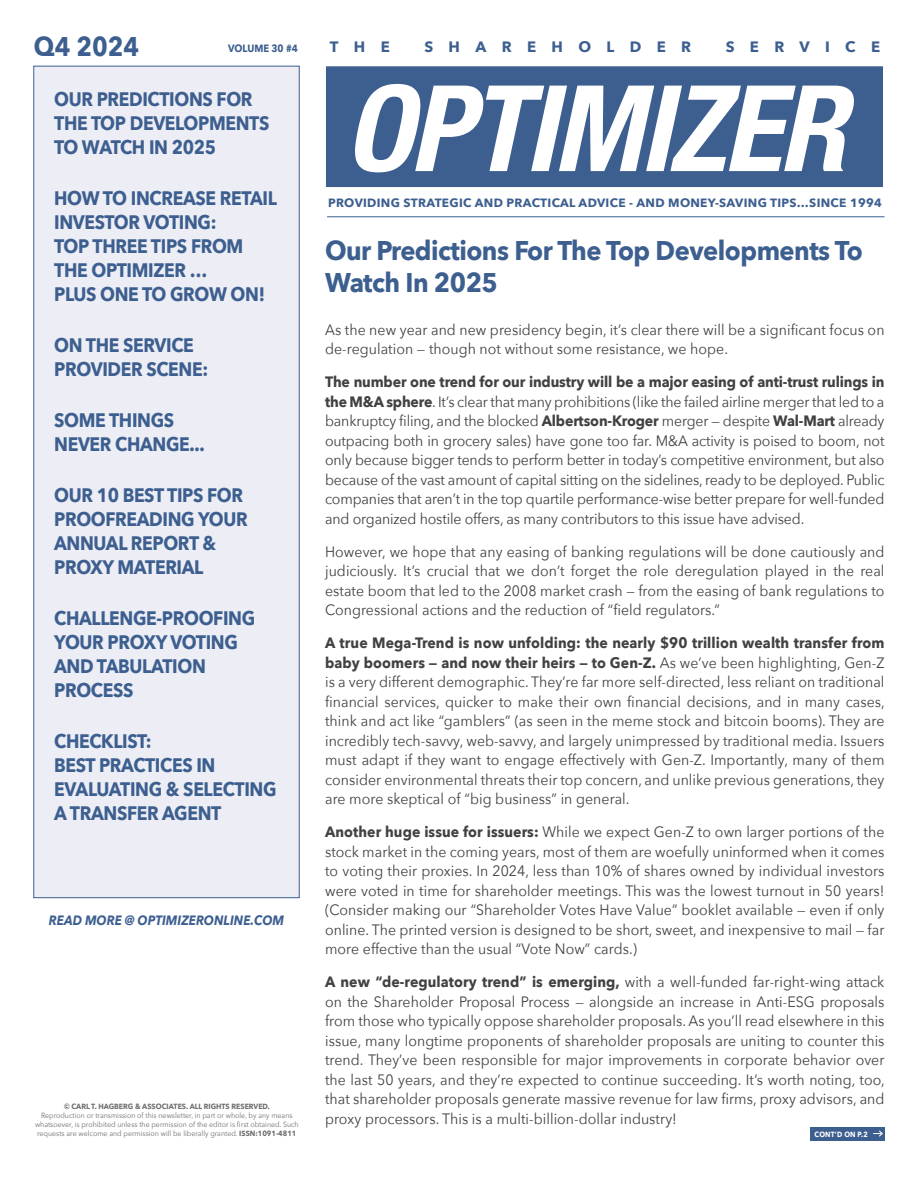
<style>
.page{position:relative;width:918px;height:1188px;background:#fff}
.page>*{position:absolute;margin:0;border:0;box-sizing:border-box;transform-origin:0 0}
.t1{font:700 27px/31.5px "Avenir Next";letter-spacing:-.02em;color:#3d5f90;scale:.94 1}
.t2{font:700 27px "Avenir Next";letter-spacing:-.02em;color:#3d5f90;scale:.9 1}
.t3{font:700 19.5px/24px "Avenir Next";letter-spacing:-.02em;color:#3d5f90;scale:.9 1}
.t4{font:15px/19.5px "Avenir Next";letter-spacing:.005em;color:#414042;text-align:justify;scale:.94 1}
.t5{font:700 15px "Avenir Next";letter-spacing:1.025em;color:#3d5f90}
.t6{font:italic 700 13.5px "Avenir Next";color:#3d5f90;scale:.9 1}
.t7{font:700 12px "Avenir Next";letter-spacing:.025em;color:#3d5f90}
.t8{font:700 10.5px "Avenir Next";color:#3d5f90;scale:.9 1}
.t9{font:7.5px/9px "Avenir Next";color:#6d6e71;text-align:center;scale:.94 1}
.t10{font:700 7.5px "Avenir Next";color:#6d6e71;scale:.94 1}
.t11{font:700 7.5px "Avenir Next";letter-spacing:.025em;color:#fff;scale:.9 1}
.s1{font-weight:700}
</style>
<div class="page">
<div style="left:326px;top:66px;width:557px;height:121px;background:#3d5f90;border:2px solid #3d5f90"></div>
<div style="left:34px;top:66px;width:265px;height:832px;background:#edeef5"></div>
<hr style="left:327px;top:216px;width:558px;height:1px;background:#3d5f90">
<svg style="left:355px;top:84px;width:499px;height:88px;fill:#fff"></svg>
<div style="left:810px;top:1127px;width:75px;height:13px;background:#3d5f90"></div>
<svg style="left:873px;top:1130px;width:10px;height:7px"></svg>
<h1 class="t2" style="left:34px;top:23px;width:119px">Q4 2024</h1>
<p class="t8" style="left:228px;top:39px;width:79px">VOLUME 30 #4</p>
<h2 class="t3" style="left:54px;top:87px;width:241px">OUR PREDICTIONS FOR<br>THE TOP DEVELOPMENTS<br>TO WATCH IN 2025</h2>
<h2 class="t3" style="left:54px;top:186px;width:249px">HOW TO INCREASE RETAIL<br>INVESTOR VOTING:<br>TOP THREE TIPS FROM<br>THE OPTIMIZER …<br>PLUS ONE TO GROW ON!</h2>
<h2 class="t3" style="left:54px;top:333px;width:173px">ON THE SERVICE<br>PROVIDER SCENE:</h2>
<h2 class="t3" style="left:54px;top:408px;width:169px">SOME THINGS<br>NEVER CHANGE...</h2>
<h2 class="t3" style="left:54px;top:483px;width:217px">OUR 10 BEST TIPS FOR<br>PROOFREADING YOUR<br>ANNUAL REPORT &amp;<br>PROXY MATERIAL</h2>
<h2 class="t3" style="left:54px;top:606px;width:225px">CHALLENGE-PROOFING<br>YOUR PROXY VOTING<br>AND TABULATION<br>PROCESS</h2>
<h2 class="t3" style="left:54px;top:729px;width:249px">CHECKLIST:<br>BEST PRACTICES IN<br>EVALUATING &amp; SELECTING<br>A TRANSFER AGENT</h2>
<p class="t6" style="left:49px;top:908px;width:263px">READ MORE @ OPTIMIZERONLINE.COM</p>
<p class="t10" style="left:64px;top:1099px;width:220px">© CARL T. HAGBERG &amp; ASSOCIATES. ALL RIGHTS RESERVED.</p>
<p class="t9" style="left:35px;top:1110px;width:282px">Reproduction or transmission of this newsletter, in part or whole, by any means whatsoever, is prohibited unless the permission of the editor is first obtained. Such requests are welcome and permission will be liberally granted. <span class="s1">ISSN:1091-4811</span></p>
<p class="t5" style="left:330px;top:33px;width:62px">THE</p>
<p class="t5" style="left:424px;top:33px;width:268px">SHAREHOLDER</p>
<p class="t5" style="left:726px;top:33px;width:156px">SERVICE</p>
<p class="t7" style="left:328px;top:192px;width:555px">PROVIDING STRATEGIC AND PRACTICAL ADVICE - AND MONEY-SAVING TIPS…SINCE 1994</p>
<h1 class="t1" style="left:325px;top:234px;width:574px">Our Predictions For The Top Developments To<br>Watch In 2025</h1>
<p class="t4" style="left:325px;top:319px;width:597px">As the new year and new presidency begin, it’s clear there will be a significant focus on de-regulation — though not without some resistance, we hope.</p>
<p class="t4" style="left:325px;top:372px;width:597px"><span class="s1">The number one trend for our industry will be a major easing of anti-trust rulings in the M&amp;A sphere</span>. It’s clear that many prohibitions (like the failed airline merger that led to a bankruptcy filing, and the blocked <span class="s1">Albertson-Kroger</span> merger — despite <span class="s1">Wal-Mart</span> already outpacing both in grocery sales) have gone too far. M&amp;A activity is poised to boom, not only because bigger tends to perform better in today’s competitive environment, but also because of the vast amount of capital sitting on the sidelines, ready to be deployed. Public companies that aren’t in the top quartile performance-wise better prepare for well-funded and organized hostile offers, as many contributors to this issue have advised.</p>
<p class="t4" style="left:325px;top:541px;width:597px">However, we hope that any easing of banking regulations will be done cautiously and judiciously. It’s crucial that we don’t forget the role deregulation played in the real estate boom that led to the 2008 market crash — from the easing of bank regulations to Congressional actions and the reduction of “field regulators.”</p>
<p class="t4" style="left:325px;top:633px;width:597px"><span class="s1">A true Mega-Trend is now unfolding: the nearly $90 trillion wealth transfer from baby boomers — and now their heirs — to Gen-Z.</span> As we’ve been highlighting, Gen-Z is a very different demographic. They’re far more self-directed, less reliant on traditional financial services, quicker to make their own financial decisions, and in many cases, think and act like “gamblers” (as seen in the meme stock and bitcoin booms). They are incredibly tech-savvy, web-savvy, and largely unimpressed by traditional media. Issuers must adapt if they want to engage effectively with Gen-Z. Importantly, many of them consider environmental threats their top concern, and unlike previous generations, they are more skeptical of “big business” in general.</p>
<p class="t4" style="left:325px;top:822px;width:597px"><span class="s1">Another huge issue for issuers:</span> While we expect Gen-Z to own larger portions of the stock market in the coming years, most of them are woefully uninformed when it comes to voting their proxies. In 2024, less than 10% of shares owned by individual investors were voted in time for shareholder meetings. This was the lowest turnout in 50 years! (Consider making our “Shareholder Votes Have Value” booklet available — even if only online. The printed version is designed to be short, sweet, and inexpensive to mail — far more effective than the usual “Vote Now” cards.)</p>
<p class="t4" style="left:325px;top:972px;width:597px"><span class="s1">A new “de-regulatory trend” is emerging,</span> with a well-funded far-right-wing attack on the Shareholder Proposal Process — alongside an increase in Anti-ESG proposals from those who typically oppose shareholder proposals. As you’ll read elsewhere in this issue, many longtime proponents of shareholder proposals are uniting to counter this trend. They’ve been responsible for major improvements in corporate behavior over the last 50 years, and they’re expected to continue succeeding. It’s worth noting, too, that shareholder proposals generate massive revenue for law firms, proxy advisors, and proxy processors. This is a multi-billion-dollar industry!</p>
<p class="t11" style="left:815px;top:1128px;width:60px">CONT’D ON P.2</p>
</div>
